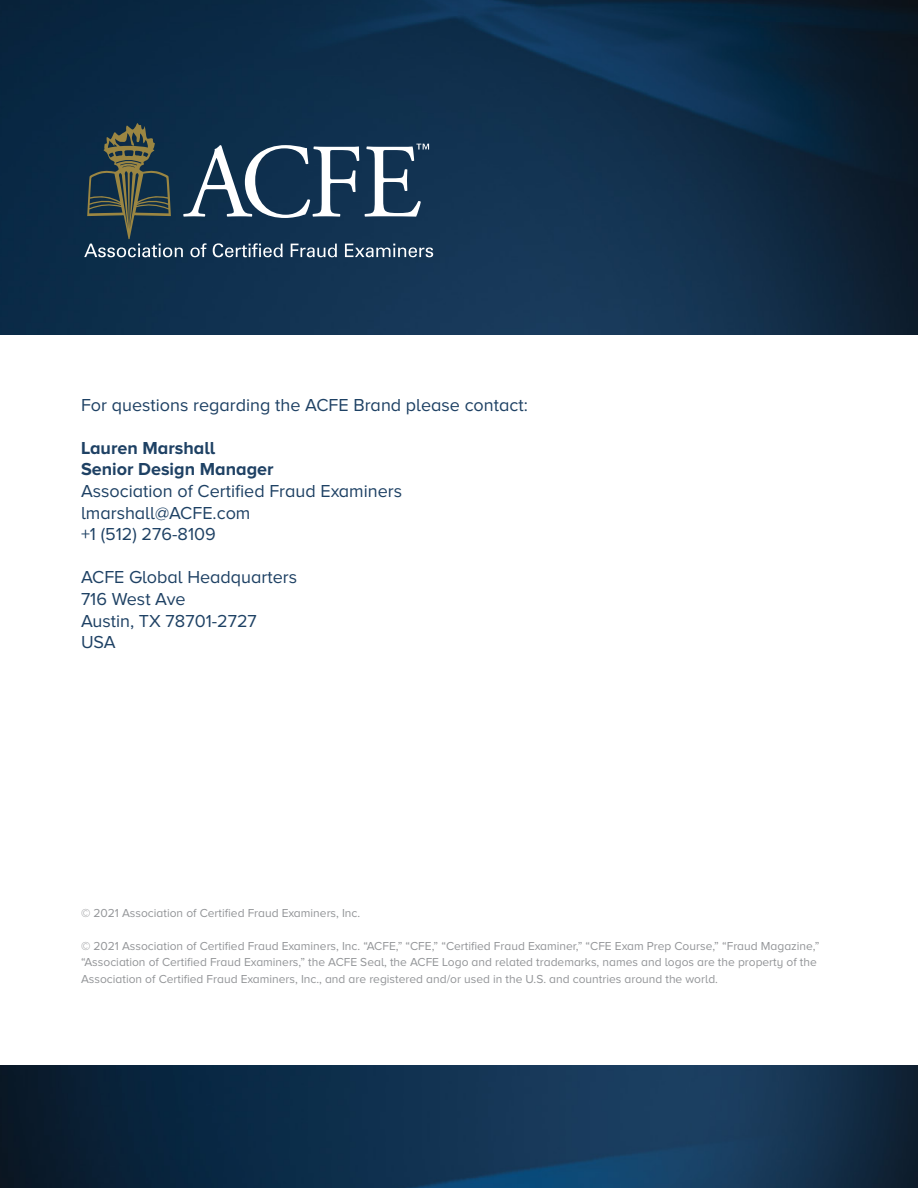
<style>
.page{position:relative;width:918px;height:1188px;background:#fff}
.page>*{position:absolute;margin:0;border:0;box-sizing:border-box;transform-origin:0 0}
.t1{font:18px/21.6px "Proxima Nova A";color:#1e4164}
.t2{font:700 18px/21.6px "Proxima Nova A";color:#1e4164}
.t3{font:12px/16.5px "Proxima Nova A";color:#939598}
</style>
<div class="page">
<img style="left:0;top:0;width:918px;height:335px">
<img style="left:0;top:1065px;width:918px;height:123px">
<svg style="left:84px;top:122px;width:349px;height:135px;background:#324d61"></svg>
<h1 class="t1" style="left:81px;top:394px;width:448px">For questions regarding the ACFE Brand please contact:</h1>
<h1 class="t2" style="left:81px;top:437px;width:194px">Lauren Marshall<br>Senior Design Manager</h1>
<h1 class="t1" style="left:81px;top:480px;width:323px">Association of Certified Fraud Examiners lmarshall@ACFE.com<br>+1 (512) 276-8109</h1>
<h1 class="t1" style="left:81px;top:566px;width:218px">ACFE Global Headquarters<br>716 West Ave<br>Austin, TX 78701-2727<br>USA</h1>
<p class="t3" style="left:81px;top:904px;width:281px">© 2021 Association of Certified Fraud Examiners, Inc.</p>
<p class="t3" style="left:81px;top:937px;width:740px">© 2021 Association of Certified Fraud Examiners, Inc. “ACFE,” “CFE,” “Certified Fraud Examiner,” “CFE Exam Prep Course,” “Fraud Magazine,” “Association of Certified Fraud Examiners,” the ACFE Seal, the ACFE Logo and related trademarks, names and logos are the property of the<br>Association of Certified Fraud Examiners, Inc., and are registered and/or used in the U.S. and countries around the world.</p>
</div>
